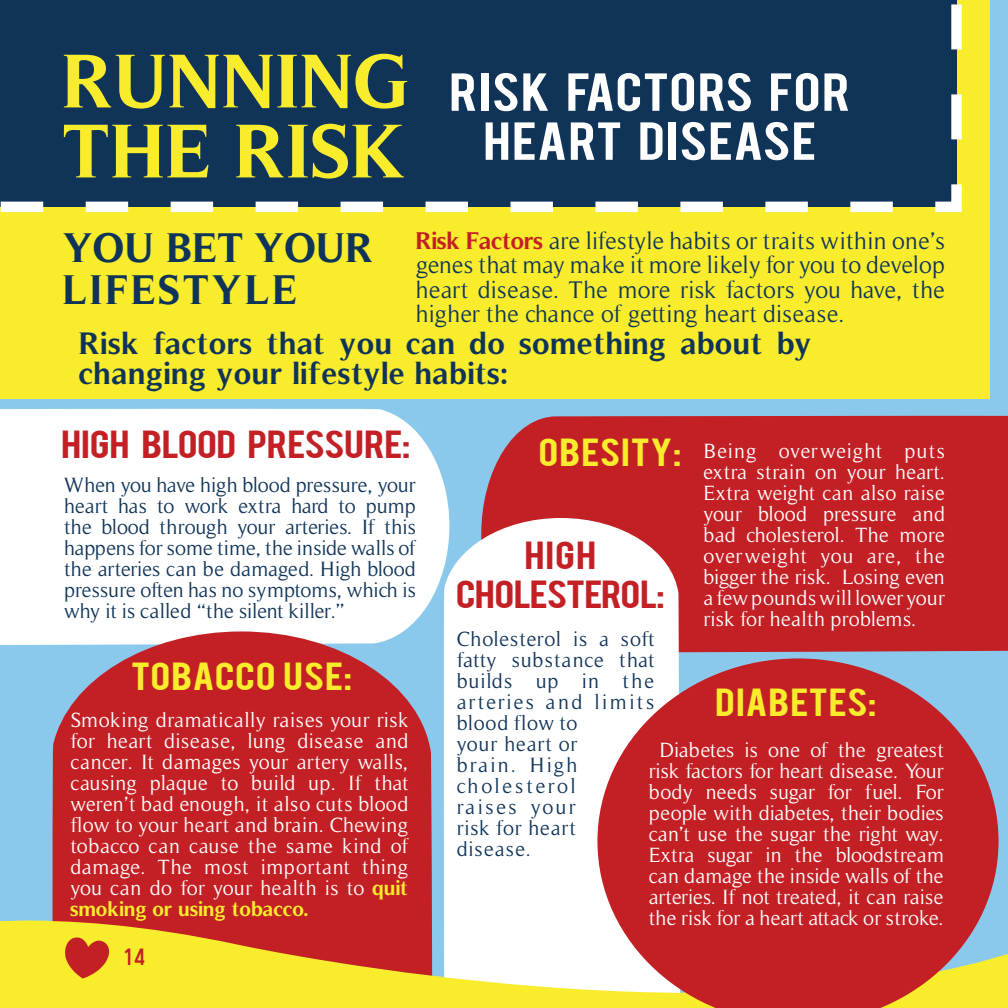
<style>
.page{position:relative;width:1008px;height:1008px;background:#fff}
.page>*{position:absolute;margin:0;border:0;box-sizing:border-box;transform-origin:0 0}
.t1{font:700 77px/70px "Timeless";color:#f8ec2d}
.t2{font:42px/49px "Bebas";letter-spacing:.02em;color:#fff;text-align:center;scale:1.25 1}
.t3{font:700 42px/42px "Timeless";letter-spacing:.06em;color:#103458}
.t4{font:700 31.5px/29.8px "Timeless";letter-spacing:.01em;color:#103458}
.t5{font:30.8px/38.5px "Bebas";letter-spacing:-.015em;color:#c32025;text-align:center;scale:1.25 1}
.t6{font:30.8px "Bebas";letter-spacing:.015em;color:#f8ec2d;scale:1.25 1}
.t7{font:24.5px/24.5px "Timeless";letter-spacing:.005em;color:#103458;text-align:justify}
.t8{font:24.5px "Gliscor Gothic";color:#c32025}
.t9{font:21px/21px "Timeless";color:#fff;text-align:justify}
.t10{font:21px/21px "Timeless";letter-spacing:.035em;color:#103458;text-align:justify}
.s1{font-weight:700;color:#c32025}
.s2{font-weight:700;color:#f8ec2d}
</style>
<div class="page">
<div style="left:0;top:0;width:1008px;height:903px;background:#8bc9ec"></div>
<div style="left:0;top:0;width:989px;height:399px;background:#f8ec2d"></div>
<svg style="left:0;top:408px;width:449px;height:238px"></svg>
<div style="left:481px;top:415px;width:527px;height:238px;background:#c32025"></div>
<div style="left:0;top:0;width:962px;height:213px;background:#103458"></div>
<svg style="left:443px;top:518px;width:238px;height:385px"></svg>
<svg style="left:52px;top:631px;width:383px;height:272px;background:#bf353c"></svg>
<svg style="left:0;top:903px;width:1008px;height:105px;fill:#f8ec2d"></svg>
<svg style="left:65px;top:937px;width:44px;height:42px;background:#d36027"></svg>
<svg style="left:597px;top:658px;width:402px;height:350px;background:#c44645"></svg>
<h2 class="t1" style="left:63px;top:46px;width:349px">RUNNING<br>THE RISK</h2>
<h2 class="t2" style="left:449px;top:65px;width:323px">RISK FACTORS FOR<br>HEART DISEASE</h2>
<h3 class="t3" style="left:63px;top:226px;width:313px">YOU BET YOUR<br>LIFESTYLE</h3>
<p class="t7" style="left:416px;top:228px;width:531px"><span class="s1">Risk Factors</span> are lifestyle habits or traits within one’s genes that may make it more likely for you to develop heart disease. The more risk factors you have, the higher the chance of getting heart disease.</p>
<p class="t4" style="left:79px;top:328px;width:734px">Risk factors that you can do something about by changing your lifestyle habits:</p>
<h3 class="t5" style="left:61px;top:423px;width:281px">HIGH BLOOD PRESSURE:</h3>
<p class="t10" style="left:64px;top:475px;width:353px">When you have high blood pressure, your heart has to work extra hard to pump the blood through your arteries. If this happens for some time, the inside walls of the arteries can be damaged. High blood pressure often has no symptoms, which is why it is called “the silent killer.”</p>
<h3 class="t6" style="left:131px;top:654px;width:178px">TOBACCO USE:</h3>
<p class="t9" style="left:70px;top:709px;width:340px">Smoking dramatically raises your risk for heart disease, lung disease and cancer. It damages your artery walls, causing plaque to build up. If that weren’t bad enough, it also cuts blood flow to your heart and brain. Chewing tobacco can cause the same kind of damage. The most important thing you can do for your health is to <span class="s2">quit smoking or using tobacco.</span></p>
<p class="t8" style="left:122px;top:942px;width:24px">14</p>
<h3 class="t6" style="left:539px;top:430px;width:116px">OBESITY:</h3>
<p class="t9" style="left:704px;top:441px;width:243px">Being overweight puts extra strain on your heart.<br>Extra weight can also raise your blood pressure and bad cholesterol. The more overweight you are, the bigger the risk. Losing even a few pounds will lower your risk for health problems.</p>
<h3 class="t5" style="left:456px;top:534px;width:169px">HIGH<br>CHOLESTEROL:</h3>
<p class="t10" style="left:457px;top:628px;width:199px;text-align:left">Cholesterol is a soft fatty substance that builds up in the arteries and limits blood flow to<br>your heart or<br>brain. High cholesterol<br>raises your<br>risk for heart disease.</p>
<h3 class="t6" style="left:715px;top:679px;width:131px">DIABETES:</h3>
<p class="t9" style="left:649px;top:739px;width:297px;text-align:center">Diabetes is one of the greatest risk factors for heart disease. Your body needs sugar for fuel. For people with diabetes, their bodies can’t use the sugar the right way.<br>Extra sugar in the bloodstream can damage the inside walls of the arteries. If not treated, it can raise the risk for a heart attack or stroke.</p>
</div>
